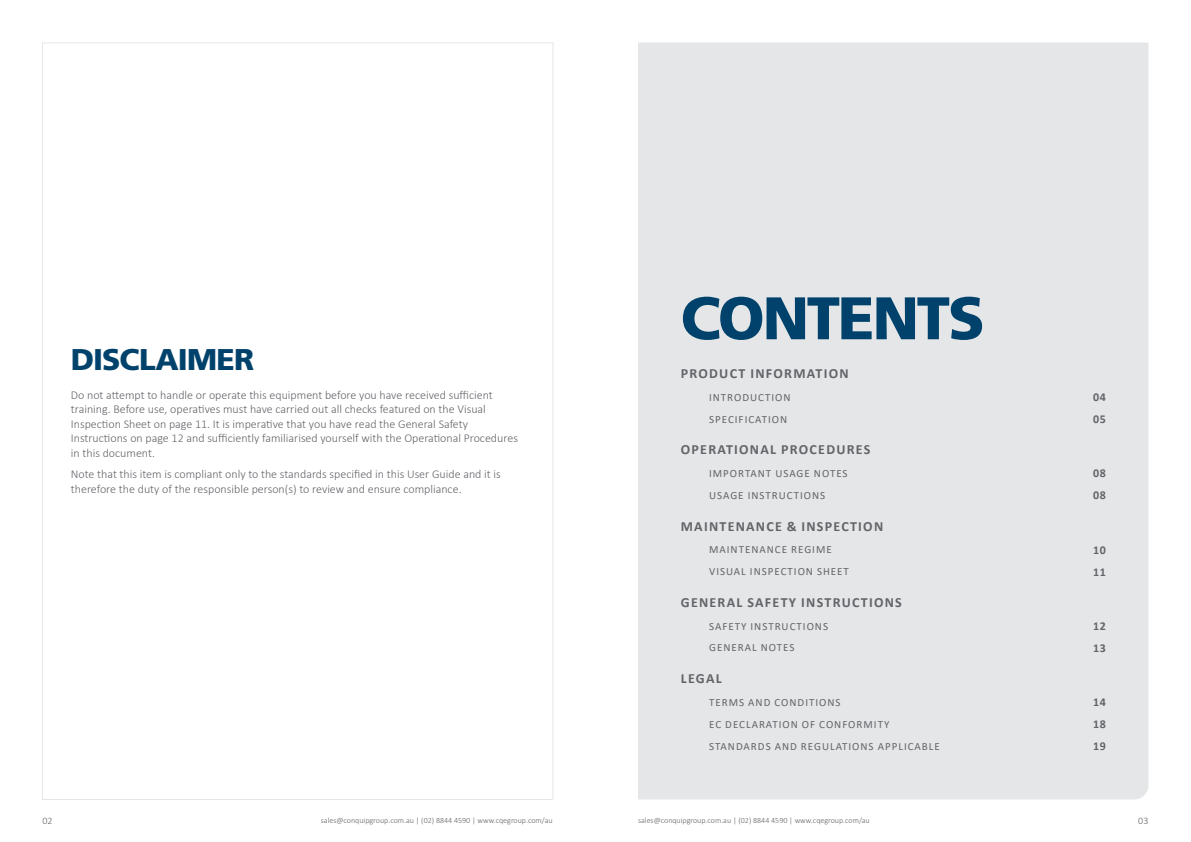
<style>
.page{position:relative;width:1191px;height:842px;background:#fff}
.page>*{position:absolute;margin:0;border:0;box-sizing:border-box;transform-origin:0 0}
.t1{font:900 60px "Frutiger LT Std";letter-spacing:-.04em;color:#00426b}
.t2{font:900 30px "Frutiger LT Std";letter-spacing:-.025em;color:#00426b}
.t3{font:700 14px "Calibri";letter-spacing:.09em;color:#636469}
.t4{font:300 12px/14.4px "Calibri";color:#636469}
.t5{font:700 12px "Calibri";letter-spacing:.05em;color:#636469}
.t6{font:11px "Calibri";letter-spacing:.09em;color:#636469}
.t7{font:300 10px "Calibri";color:#636469}
.t8{font:300 8px "Calibri";color:#636469}
</style>
<div class="page">
<div style="left:638px;top:43px;width:510px;height:756px;background:#e5e6e7"></div>
<h2 class="t2" style="left:71px;top:342px;width:185px">DISCLAIMER</h2>
<p class="t4" style="left:71px;top:388px;width:448px">Do not attempt to handle or operate this equipment before you have received sufficient training. Before use, operatives must have carried out all checks featured on the Visual Inspection Sheet on page 11. It is imperative that you have read the General Safety Instructions on page 12 and sufficiently familiarised yourself with the Operational Procedures in this document.</p>
<p class="t4" style="left:71px;top:467px;width:431px">Note that this item is compliant only to the standards specified in this User Guide and it is therefore the duty of the responsible person(s) to review and ensure compliance.</p>
<h1 class="t1" style="left:680px;top:282px;width:306px">CONTENTS</h1>
<p class="t3" style="left:681px;top:363px;width:169px">PRODUCT INFORMATION</p>
<p class="t6" style="left:709px;top:389px;width:83px">INTRODUCTION</p>
<p class="t5" style="left:1093px;top:388px;width:14px">04</p>
<p class="t6" style="left:709px;top:411px;width:80px">SPECIFICATION</p>
<p class="t5" style="left:1093px;top:410px;width:14px">05</p>
<p class="t3" style="left:681px;top:440px;width:191px">OPERATIONAL PROCEDURES</p>
<p class="t6" style="left:709px;top:466px;width:140px">IMPORTANT USAGE NOTES</p>
<p class="t5" style="left:1093px;top:465px;width:14px">08</p>
<p class="t6" style="left:709px;top:488px;width:118px">USAGE INSTRUCTIONS</p>
<p class="t5" style="left:1093px;top:487px;width:14px">08</p>
<p class="t3" style="left:681px;top:516px;width:204px">MAINTENANCE &amp; INSPECTION</p>
<p class="t6" style="left:709px;top:542px;width:124px">MAINTENANCE REGIME</p>
<p class="t5" style="left:1093px;top:541px;width:14px">10</p>
<p class="t6" style="left:709px;top:564px;width:141px">VISUAL INSPECTION SHEET</p>
<p class="t5" style="left:1093px;top:563px;width:14px">11</p>
<p class="t3" style="left:681px;top:592px;width:222px">GENERAL SAFETY INSTRUCTIONS</p>
<p class="t6" style="left:709px;top:618px;width:120px">SAFETY INSTRUCTIONS</p>
<p class="t5" style="left:1093px;top:617px;width:14px">12</p>
<p class="t6" style="left:709px;top:640px;width:87px">GENERAL NOTES</p>
<p class="t5" style="left:1093px;top:639px;width:14px">13</p>
<p class="t3" style="left:681px;top:669px;width:42px">LEGAL</p>
<p class="t6" style="left:709px;top:695px;width:133px">TERMS AND CONDITIONS</p>
<p class="t5" style="left:1093px;top:694px;width:14px">14</p>
<p class="t6" style="left:709px;top:716px;width:182px">EC DECLARATION OF CONFORMITY</p>
<p class="t5" style="left:1093px;top:716px;width:14px">18</p>
<p class="t6" style="left:709px;top:738px;width:232px">STANDARDS AND REGULATIONS APPLICABLE</p>
<p class="t5" style="left:1093px;top:737px;width:14px">19</p>
<p class="t7" style="left:43px;top:814px;width:12px">02</p>
<p class="t7" style="left:1138px;top:814px;width:12px">03</p>
<p class="t8" style="left:321px;top:816px;width:233px">sales@conquipgroup.com.au | (02) 8844 4590 | www.cqegroup.com/au</p>
<p class="t8" style="left:638px;top:816px;width:233px">sales@conquipgroup.com.au | (02) 8844 4590 | www.cqegroup.com/au</p>
</div>
